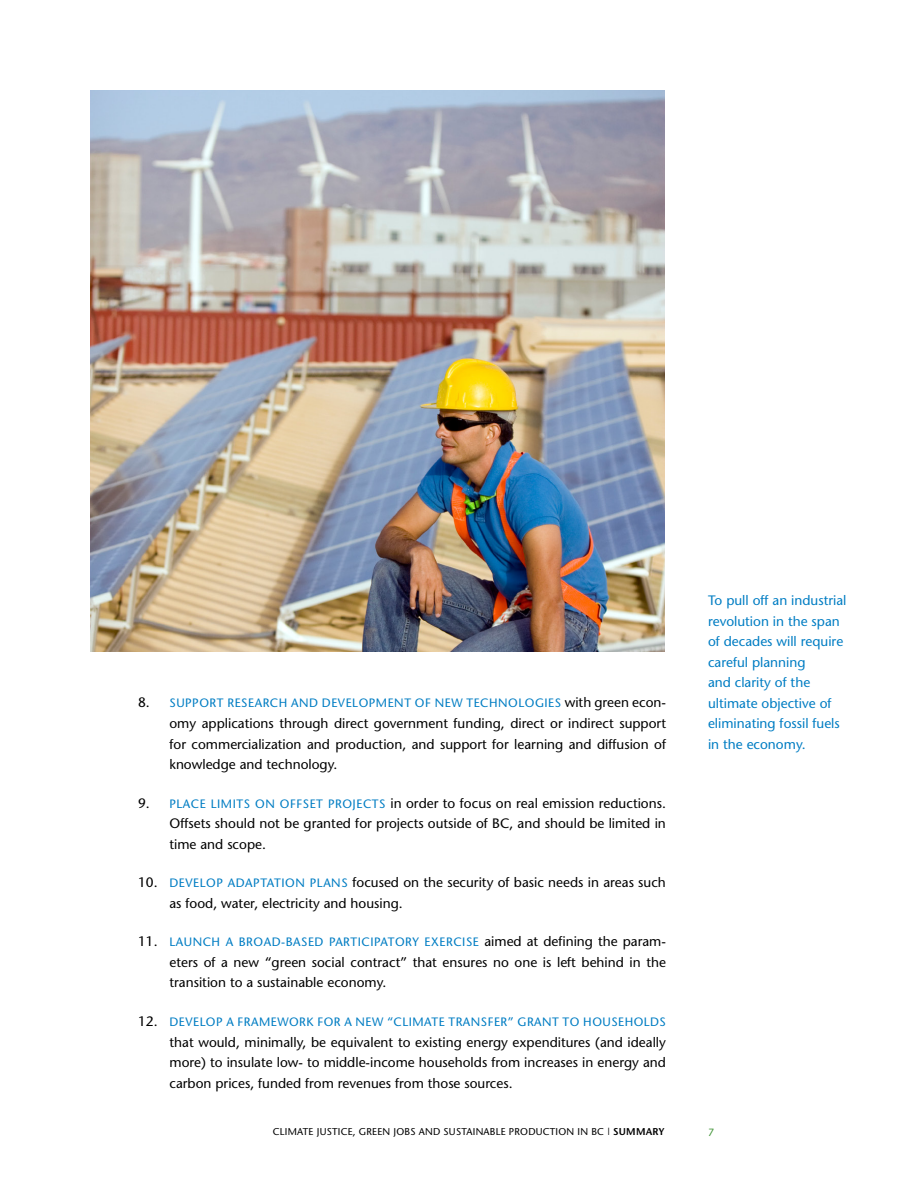
<style>
.page{position:relative;width:918px;height:1188px;background:#fff}
.page>*{position:absolute;margin:0;border:0;box-sizing:border-box;transform-origin:0 0}
.body_numbering_no_nu{font:13.65px/20.5px "Stone Sans";color:#000;text-align:justify}
.callout_left{font:13.65px/20.5px "Stone Sans";color:#007dc3}
.body_numbering_no_nu-2{font:12.15px "Stone Sans";letter-spacing:.045em;color:#007dc3}
.t1{font:10.5px "Stone Sans";color:#439539}
.t2{font:9.9px "Stone Sans";letter-spacing:.02em;color:#000}
.s1{font-size:13.65px;color:#000}
.s2{font-size:12.15px;color:#007dc3}
.s3{font-weight:600}
</style>
<div class="page">
<img style="left:90px;top:90px;width:575px;height:562px">
<p class="body_numbering_no_nu-2" style="left:138px;top:696px;width:530px"><span class="s1">8.</span> SUPPORT RESEARCH AND DEVELOPMENT OF NEW TECHNOLOGIES <span class="s1">with green econ-</span></p>
<p class="body_numbering_no_nu" style="left:170px;top:713px;width:498px">omy applications through direct government funding, direct or indirect support for commercialization and production, and support for learning and diffusion of knowledge and technology.</p>
<p class="body_numbering_no_nu" style="left:170px;top:792px;width:498px;text-indent:-32px">9. <span class="s2">PLACE LIMITS ON OFFSET PROJECTS</span> in order to focus on real emission reductions.<br>Offsets should not be granted for projects outside of BC, and should be limited in time and scope.</p>
<p class="body_numbering_no_nu" style="left:170px;top:872px;width:498px;text-indent:-32px">10. <span class="s2">DEVELOP ADAPTATION PLANS</span> focused on the security of basic needs in areas such as food, water, electricity and housing.</p>
<p class="body_numbering_no_nu-2" style="left:138px;top:935px;width:529px"><span class="s1">11.</span> LAUNCH A BROAD-BASED PARTICIPATORY EXERCISE <span class="s1">aimed at defining the param-</span></p>
<p class="body_numbering_no_nu" style="left:170px;top:952px;width:498px">eters of a new “green social contract” that ensures no one is left behind in the transition to a sustainable economy.</p>
<p class="body_numbering_no_nu-2" style="left:138px;top:1014px;width:529px"><span class="s1">12.</span> DEVELOP A FRAMEWORK FOR A NEW “CLIMATE TRANSFER” GRANT TO HOUSEHOLDS</p>
<p class="body_numbering_no_nu" style="left:170px;top:1031px;width:498px">that would, minimally, be equivalent to existing energy expenditures (and ideally more) to insulate low- to middle-income households from increases in energy and carbon prices, funded from revenues from those sources.</p>
<p class="callout_left" style="left:708px;top:590px;width:140px">To pull off an industrial revolution in the span of decades will require careful planning<br>and clarity of the ultimate objective of eliminating fossil fuels in the economy.</p>
<p class="t2" style="left:273px;top:1126px;width:393px">CLIMATE JUSTICE, GREEN JOBS AND SUSTAINABLE PRODUCTION IN BC | <span class="s3">SUMMARY</span></p>
<p class="t1" style="left:708px;top:1126px;width:8px">7</p>
</div>
